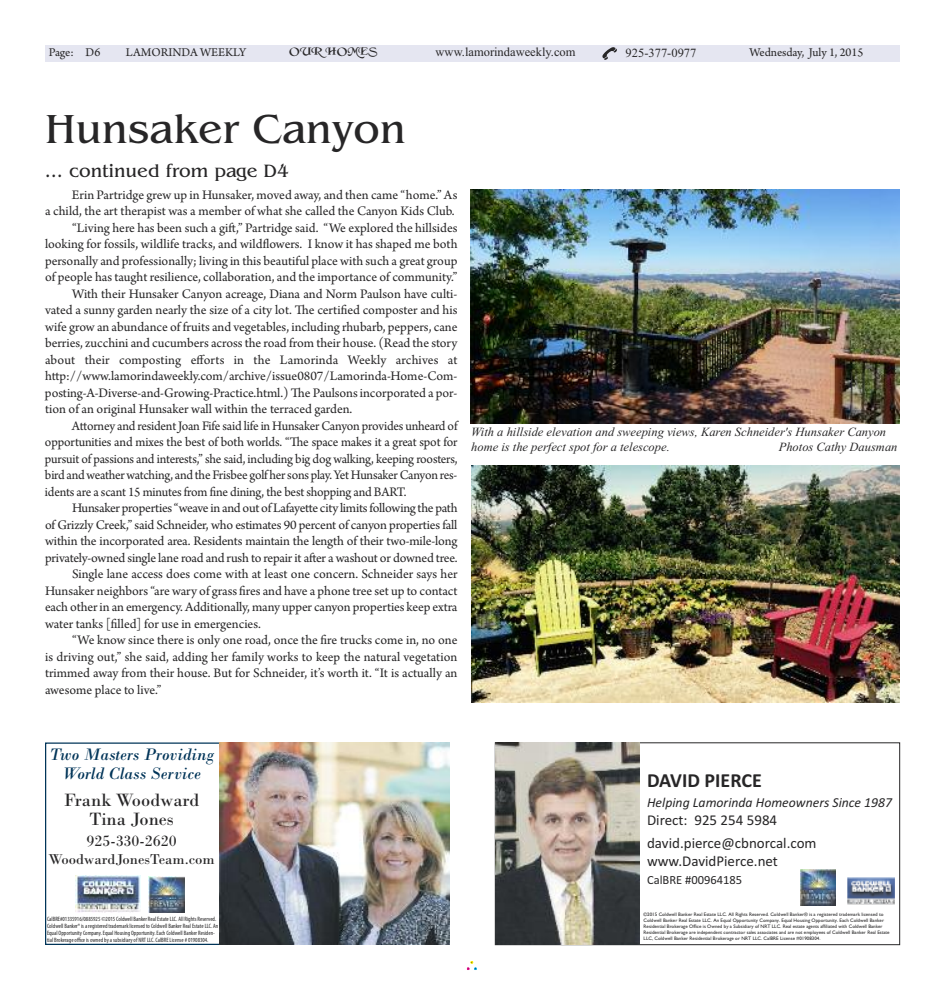
<style>
.page{position:relative;width:945px;height:990px;background:#fff}
.page>*{position:absolute;margin:0;border:0;box-sizing:border-box;transform-origin:0 0}
.t1{font:42.5px "Benguiat";color:#272627}
.t2{font:700 20px "Calibri";color:#272627}
.t3{font:18.75px "Benguiat";color:#272627}
.t4{font:18.75px/18.8px "Bodoni";color:#272627;text-align:center}
.t5{font:italic 17.5px/18.8px "Bodoni";color:#003458;text-align:center}
.t6{font:16.25px "Bodoni";color:#272627}
.t7{font:15px/23px "Calibri";color:#272627}
.t8{font:15px "Bodoni";color:#272627}
.t9{font:13.75px "Arno Pro";letter-spacing:-.005em;color:#272627}
.t10{font:italic 13.75px "Calibri";color:#272627}
.t11{font:italic 12.5px/15px "Times New Roman";color:#272627}
.t12{font:12.5px "Arno Pro";letter-spacing:-.005em;color:#272627}
.t13{font:12.5px "Times New Roman";color:#272627}
.t14{font:12.5px "Calibri";color:#272627}
.t15{font:11.25px "Merced";letter-spacing:-.005em;color:#272627;scale:1.11 1}
.t16{font:condensed 6.25px/6.9px "Myriad Pro";color:#272627}
.t17{font:5px/6px "Gill Sans";color:#272627}
</style>
<div class="page">
<div style="left:45px;top:45px;width:855px;height:17px;background:#e5e6f1"></div>
<svg style="left:602px;top:47px;width:15px;height:13px"></svg>
<svg style="left:468px;top:962px;width:8px;height:7px"></svg>
<div style="left:466px;top:960px;width:12px;height:11px;border:1px solid #fff"></div>
<img style="left:470px;top:189px;width:430px;height:235px">
<img style="left:471px;top:466px;width:429px;height:237px">
<img style="left:495px;top:742px;width:145px;height:203px">
<img style="left:847px;top:877px;width:48px;height:27px">
<img style="left:801px;top:870px;width:34px;height:35px">
<img style="left:219px;top:742px;width:231px;height:203px">
<svg style="left:75px;top:876px;width:1px;height:36px"></svg>
<img style="left:76px;top:876px;width:65px;height:37px">
<img style="left:148px;top:876px;width:36px;height:36px">
<p class="t12" style="left:49px;top:47px;width:53px">Page: D6</p>
<p class="t12" style="left:126px;top:47px;width:122px">LAMORINDA WEEKLY</p>
<p class="t15" style="left:289px;top:44px;width:81px">OUR HOMES</p>
<p class="t13" style="left:436px;top:44px;width:142px">www.lamorindaweekly.com</p>
<p class="t13" style="left:626px;top:45px;width:72px">925-377-0977</p>
<p class="t12" style="left:750px;top:47px;width:115px">Wednesday, July 1, 2015</p>
<h1 class="t1" style="left:45px;top:103px;width:363px">Hunsaker Canyon</h1>
<h3 class="t3" style="left:45px;top:159px;width:246px">... continued from page D4</h3>
<p class="t9" style="left:72px;top:189px;width:387px">Erin Partridge grew up in Hunsaker, moved away, and then came “home.” As</p>
<p class="t9" style="left:45px;top:206px;width:411px">a child, the art therapist was a member of what she called the Canyon Kids Club.</p>
<p class="t9" style="left:72px;top:222px;width:387px">“Living here has been such a gift,” Partridge said. “We explored the hillsides</p>
<p class="t9" style="left:45px;top:239px;width:414px">looking for fossils, wildlife tracks, and wildflowers. I know it has shaped me both</p>
<p class="t9" style="left:45px;top:255px;width:414px">personally and professionally; living in this beautiful place with such a great group</p>
<p class="t9" style="left:45px;top:272px;width:414px">of people has taught resilience, collaboration, and the importance of community.”</p>
<p class="t9" style="left:72px;top:288px;width:387px">With their Hunsaker Canyon acreage, Diana and Norm Paulson have culti-</p>
<p class="t9" style="left:45px;top:305px;width:414px">vated a sunny garden nearly the size of a city lot. The certified composter and his</p>
<p class="t9" style="left:45px;top:321px;width:414px">wife grow an abundance of fruits and vegetables, including rhubarb, peppers, cane</p>
<p class="t9" style="left:45px;top:338px;width:414px">berries, zucchini and cucumbers across the road from their house. (Read the story</p>
<p class="t9" style="left:45px;top:354px;width:414px">about their composting efforts in the Lamorinda Weekly archives at</p>
<p class="t9" style="left:45px;top:371px;width:414px">http://www.lamorindaweekly.com/archive/issue0807/Lamorinda-Home-Com-</p>
<p class="t9" style="left:45px;top:387px;width:414px">posting-A-Diverse-and-Growing-Practice.html.) The Paulsons incorporated a por-</p>
<p class="t9" style="left:45px;top:404px;width:309px">tion of an original Hunsaker wall within the terraced garden.</p>
<p class="t9" style="left:72px;top:420px;width:387px">Attorney and resident Joan Fife said life in Hunsaker Canyon provides unheard of</p>
<p class="t9" style="left:45px;top:437px;width:414px">opportunities and mixes the best of both worlds. “The space makes it a great spot for</p>
<p class="t9" style="left:45px;top:453px;width:414px">pursuit of passions and interests,” she said, including big dog walking, keeping roosters,</p>
<p class="t9" style="left:45px;top:470px;width:414px">bird andweatherwatching, and theFrisbee golf hersons play.YetHunsakerCanyon res-</p>
<p class="t9" style="left:45px;top:486px;width:363px">idents are a scant 15 minutes from fine dining, the best shopping and BART.</p>
<p class="t9" style="left:72px;top:503px;width:387px">Hunsaker properties“weave in and out ofLafayette city limitsfollowing the path</p>
<p class="t9" style="left:45px;top:519px;width:414px">of Grizzly Creek,” said Schneider, who estimates 90 percent of canyon properties fall</p>
<p class="t9" style="left:45px;top:536px;width:414px">within the incorporated area. Residents maintain the length of their two-mile-long</p>
<p class="t9" style="left:45px;top:552px;width:414px">privately-owned single lane road and rush to repair it after a washout or downed tree.</p>
<p class="t9" style="left:72px;top:569px;width:387px">Single lane access does come with at least one concern. Schneider says her</p>
<p class="t9" style="left:45px;top:585px;width:414px">Hunsaker neighbors “are wary of grass fires and have a phone tree set up to contact</p>
<p class="t9" style="left:45px;top:602px;width:414px">each other in an emergency. Additionally, many upper canyon properties keep extra</p>
<p class="t9" style="left:45px;top:618px;width:217px">water tanks [filled] for use in emergencies.</p>
<p class="t9" style="left:72px;top:635px;width:387px">“We know since there is only one road, once the fire trucks come in, no one</p>
<p class="t9" style="left:45px;top:651px;width:414px">is driving out,” she said, adding her family works to keep the natural vegetation</p>
<p class="t9" style="left:45px;top:668px;width:414px">trimmed away from their house. But for Schneider, it’s worth it. “It is actually an</p>
<p class="t9" style="left:45px;top:684px;width:118px">awesome place to live.”</p>
<p class="t11" style="left:471px;top:424px;width:416px">With a hillside elevation and sweeping views, Karen Schneider's Hunsaker Canyon home is the perfect spot for a telescope.</p>
<p class="t11" style="left:779px;top:439px;width:120px">Photos Cathy Dausman</p>
<p class="t5" style="left:49px;top:745px;width:167px">Two Masters Providing<br>World Class Service</p>
<h3 class="t4" style="left:64px;top:790px;width:137px">Frank Woodward<br>Tina Jones</h3>
<p class="t6" style="left:87px;top:831px;width:92px">925-330-2620</p>
<p class="t8" style="left:48px;top:851px;width:168px">WoodwardJonesTeam.com</p>
<p class="t16" style="left:47px;top:916px;width:173px">CalBRE#01335916/0885925 ©2015 Coldwell Banker Real Estate LLC. All Rights Reserved.<br>Coldwell Banker® is a registered trademark licensed to Coldwell Banker Real Estate LLC. An Equal Opportunity Company. Equal Housing Opportunity. Each Coldwell Banker Residen&shy;tial Brokerage office is owned by a subsidiary of NRT LLC. CalBRE License # 01908304.</p>
<h2 class="t2" style="left:647px;top:768px;width:116px">DAVID PIERCE</h2>
<p class="t10" style="left:647px;top:794px;width:247px">Helping Lamorinda Homeowners Since 1987</p>
<p class="t7" style="left:647px;top:809px;width:171px">Direct: 925 254 5984 david.pierce@cbnorcal.com</p>
<p class="t7" style="left:647px;top:850px;width:132px">www.DavidPierce.net</p>
<p class="t14" style="left:647px;top:873px;width:96px">CalBRE #00964185</p>
<p class="t17" style="left:644px;top:911px;width:248px">©2015 Coldwell Banker Real Estate LLC. All Rights Reserved. Coldwell Banker® is a registered trademark licensed to Coldwell Banker Real Estate LLC. An Equal Opportunity Company. Equal Housing Opportunity. Each Coldwell Banker Residential Brokerage Office is Owned by a Subsidiary of NRT LLC. Real estate agents affiliated with Coldwell Banker Residential Brokerage are independent contractor sales associates and are not employees of Coldwell Banker Real Estate LLC, Coldwell Banker Residential Brokerage or NRT LLC. CalBRE License #01908304.</p>
</div>
